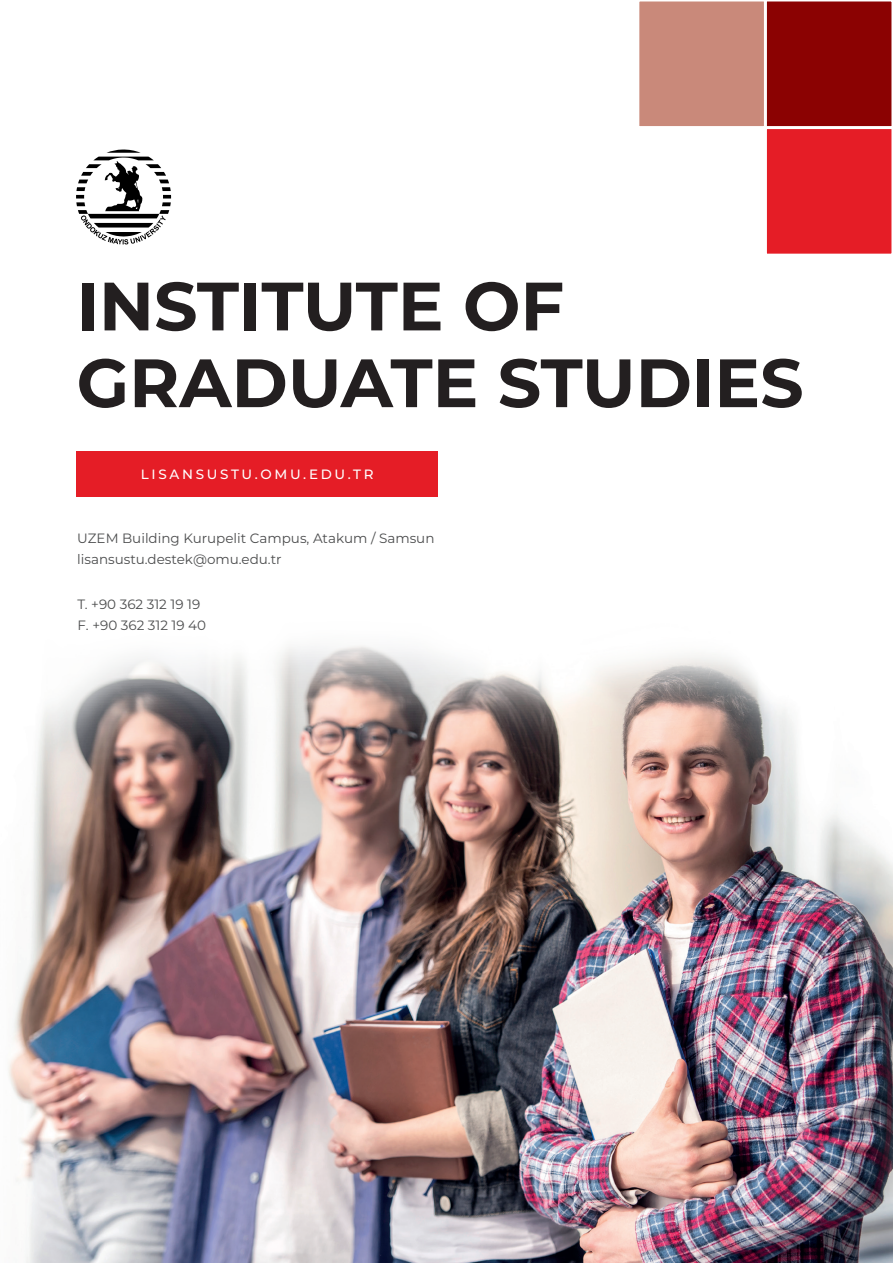
<style>
.page{position:relative;width:893px;height:1263px;background:#fff}
.page>*{position:absolute;margin:0;border:0;box-sizing:border-box;transform-origin:0 0}
.t1{font:700 68.25px/76.8px "Montserrat";color:#231f20}
.t2{font:13.5px/21px "Montserrat";color:#4b4c4d}
.t3{font:500 13.5px "Montserrat";letter-spacing:.2em;color:#fff}
</style>
<div class="page">
<div style="left:77px;top:451px;width:361px;height:46px;background:#e51d26"></div>
<div style="left:638px;top:0;width:127px;height:128px;background:#c9897a;border:2px solid #fff"></div>
<div style="left:765px;top:0;width:128px;height:128px;background:#8b0202;border:2px solid #fff"></div>
<div style="left:765px;top:128px;width:128px;height:127px;background:#e51d26;border:2px solid #fff"></div>
<svg style="left:76px;top:149px;width:95px;height:95px"></svg>
<img style="left:8px;top:645px;width:885px;height:618px">
<h1 class="t1" style="left:77px;top:264px;width:729px">INSTITUTE OF<br>GRADUATE STUDIES</h1>
<p class="t3" style="left:141px;top:465px;width:234px">LISANSUSTU.OMU.EDU.TR</p>
<p class="t2" style="left:77px;top:527px;width:359px">UZEM Building Kurupelit Campus, Atakum / Samsun lisansustu.destek@omu.edu.tr</p>
<p class="t2" style="left:78px;top:593px;width:130px">T. +90 362 312 19 19<br>F. +90 362 312 19 40</p>
</div>
